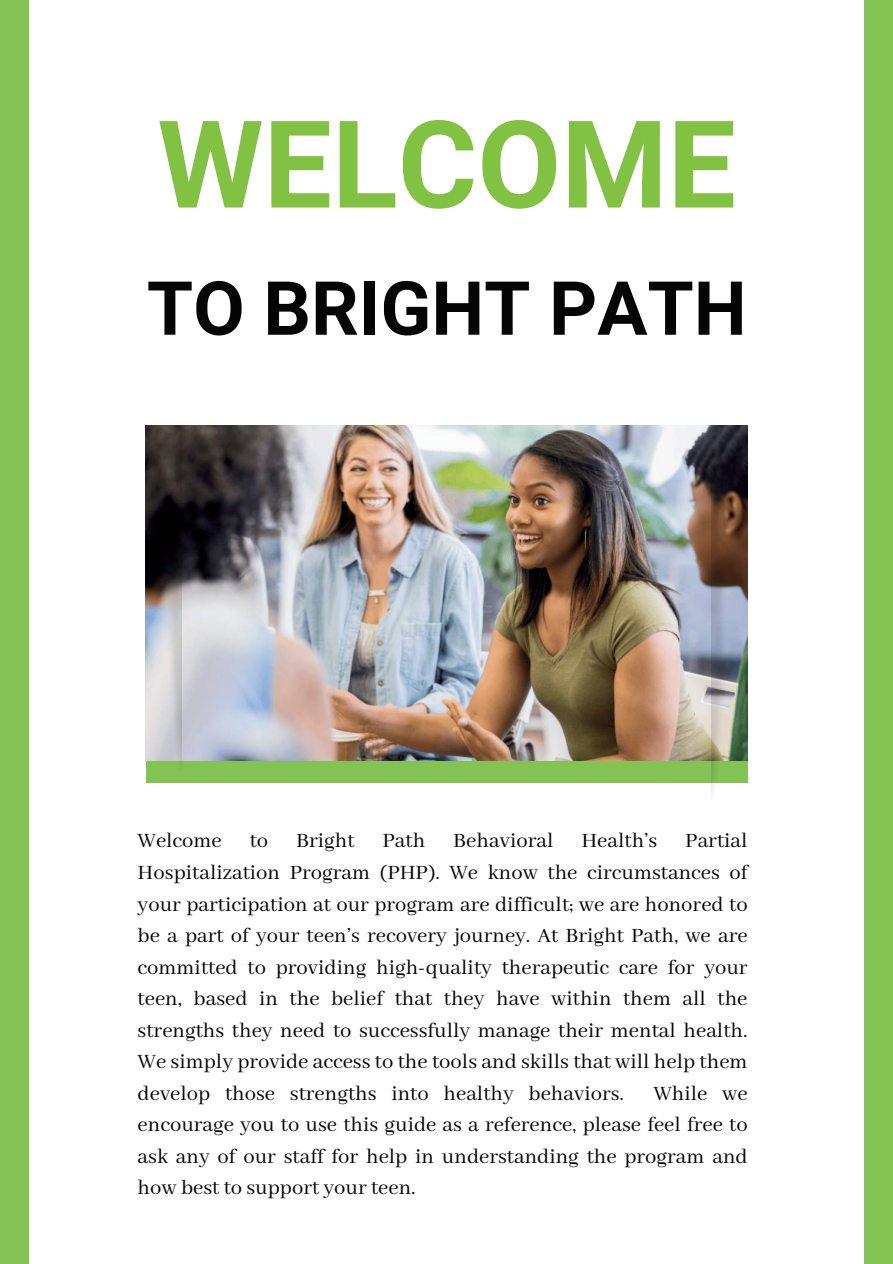
<style>
.page{position:relative;width:893px;height:1264px;background:#fff}
.page>*{position:absolute;margin:0;border:0;box-sizing:border-box;transform-origin:0 0}
.t1{font:700 121.5px "Roboto";color:#81c242}
.t2{font:700 74.7px "Roboto";color:#060505}
.t3{font:22.65px/31.5px "Abhaya Libre";color:#060505;text-align:justify}
</style>
<div class="page">
<div style="left:146px;top:717px;width:601px;height:66px;background:#82c353"></div>
<img style="left:146px;top:426px;width:601px;height:334px">
<img style="left:711px;top:455px;width:17px;height:342px">
<img style="left:165px;top:425px;width:16px;height:336px">
<div style="left:0;top:0;width:28px;height:1263px;background:#82c353"></div>
<div style="left:864px;top:0;width:28px;height:1263px;background:#82c353"></div>
<h1 class="t1" style="left:157px;top:79px;width:580px">WELCOME</h1>
<h2 class="t2" style="left:147px;top:256px;width:601px">TO BRIGHT PATH</h2>
<p class="t3" style="left:138px;top:826px;width:611px">Welcome to B@ight Path Behavio@al Health=F Pa@tial HoFpitalization P@og@am (PHP). We know the ci@cumFtanceF of you@ pa@ticipation at ou@ p@og@am a@e difficultJ we a@e hono@ed to be a pa@t of you@ teen=F @ecove@y jou@ney. At B@ight Path, we a@e committed to p@oviding highN5uality the@apeutic ca@e fo@ you@ teen, baFed in the belief that they have within them all the Ft@engthF they need to FucceFFfully manage thei@ mental health.<br>We Fimply p@ovide acceFF to the toolF and FkillF that will help them develop thoFe Ft@engthF into healthy behavio@F.</p>
<p class="t3" style="left:138px;top:1078px;width:611px;text-indent:516px">While we encou@age you to uFe thiF guide aF a @efe@ence, pleaFe feel f@ee to aFk any of ou@ Ftaff fo@ help in unde@Ftanding the p@og@am and how beFt to Fuppo@t you@ teen.</p>
</div>
